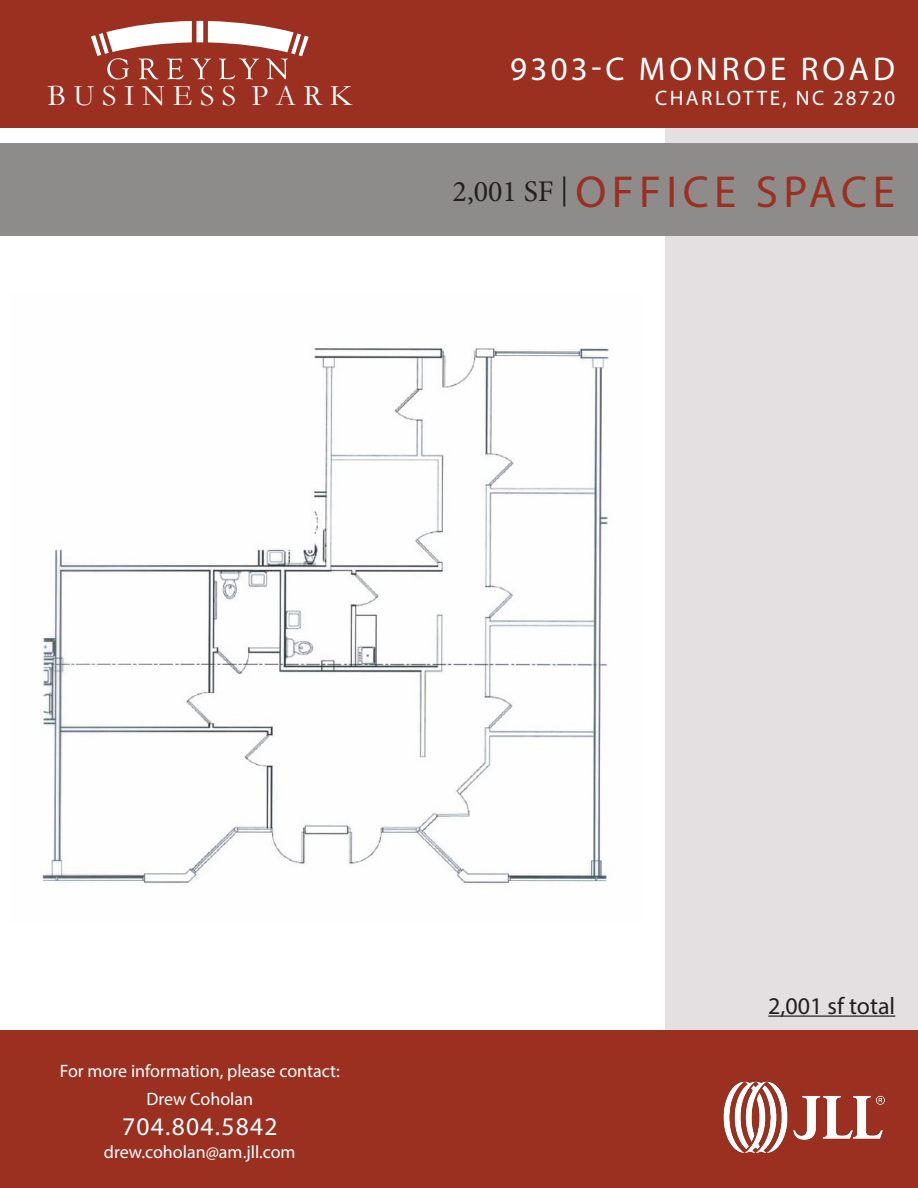
<style>
.page{position:relative;width:918px;height:1188px;background:#fff}
.page>*{position:absolute;margin:0;border:0;box-sizing:border-box;transform-origin:0 0}
.t1{font:45px "Myriad Pro";letter-spacing:.12em;color:#9b3021}
.t2{font:33px "Myriad Pro";letter-spacing:.12em;color:#fff}
.t3{font:30px "Garamond";color:#fff}
.t4{font:25.5px "Myriad Pro";letter-spacing:.05em;color:#fff}
.t5{font:24px "Myriad Pro";color:#231f20}
.t6{font:21px "Myriad Pro";letter-spacing:.12em;color:#fff}
.t7{font:18px "Myriad Pro";color:#fff}
.s1{font-family:"Minion Pro";font-size:30px;color:#231f20}
</style>
<div class="page">
<div style="left:666px;top:0;width:252px;height:1188px;background:#e4e0e1"></div>
<div style="left:0;top:143px;width:918px;height:93px;background:#8e8c8a"></div>
<div style="left:0;top:1030px;width:918px;height:158px;background:#9b3021"></div>
<div style="left:0;top:0;width:918px;height:127px;background:#9b3021"></div>
<svg style="left:91px;top:21px;width:218px;height:58px"></svg>
<hr style="left:768px;top:1015px;width:127px;height:2px;background:#231f20">
<img style="left:41px;top:348px;width:568px;height:536px">
<img style="left:723px;top:1081px;width:162px;height:72px">
<p class="t2" style="left:510px;top:48px;width:386px">9303-C MONROE ROAD</p>
<p class="t3" style="left:48px;top:76px;width:306px">B U S I N E S S P A R K</p>
<p class="t6" style="left:655px;top:85px;width:242px">CHARLOTTE, NC 28720</p>
<p class="t1" style="left:453px;top:164px;width:444px"><span class="s1">2,001 SF </span><sup>|</sup> OFFICE SPACE</p>
<p class="t7" style="left:60px;top:1059px;width:282px">For more information, please contact:</p>
<p class="t7" style="left:146px;top:1088px;width:108px">Drew Coholan</p>
<p class="t4" style="left:122px;top:1111px;width:157px">704.804.5842</p>
<p class="t7" style="left:104px;top:1141px;width:193px">drew.coholan@am.jll.com</p>
<p class="t5" style="left:768px;top:991px;width:129px">2,001 sf total</p>
</div>
